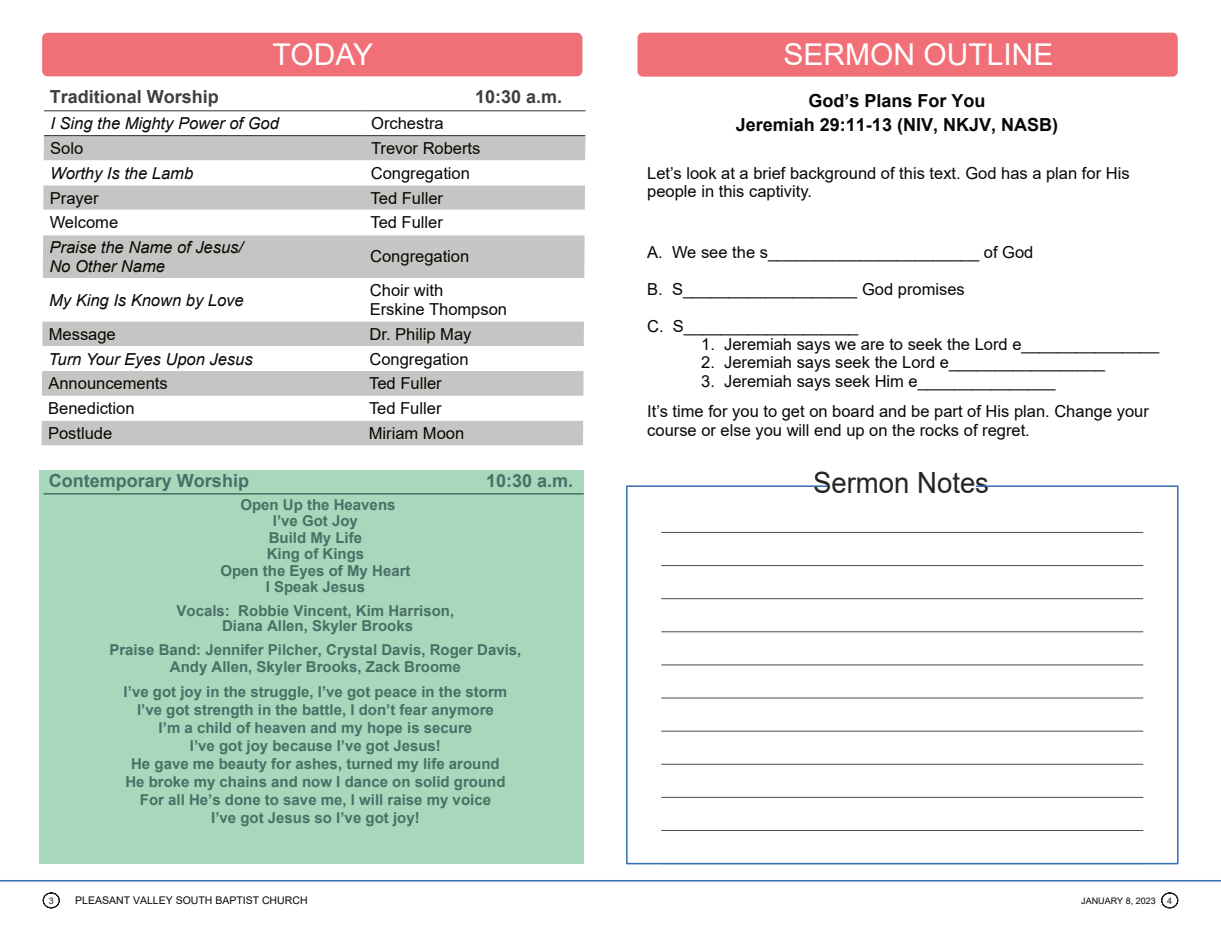
<style>
.page{position:relative;width:1221px;height:951px;background:#fff}
.page>*{position:absolute;margin:0;border:0;box-sizing:border-box;transform-origin:0 0}
.t1{font:30px "Arial";color:#fff}
.t2{font:29.25px "Arial";color:#262423;scale:.94 1}
.t3{font:700 18px/24px "Arial";color:#080704;text-align:center}
.t4{font:700 18px "Arial";color:#496f66}
.t5{font:700 18px "Arial";color:#423e3d}
.t6{font:16.5px/18.5px "Arial";color:#080704}
.t7{font:italic 16.5px/18.5px "Arial";color:#080704}
.t8{font:700 15px/18px "Arial";color:#496f66;text-align:center}
.t9{font:10.5px "Arial";color:#080704}
.t10{font:9px "Arial";color:#080704}
.t11{font:9px "Arial";color:#231f20}
</style>
<div class="page">
<svg style="left:42px;top:892px;width:18px;height:16px"></svg>
<svg style="left:1161px;top:892px;width:17px;height:16px"></svg>
<hr style="left:0;top:879px;width:1220px;height:2px;background:#376fb3">
<div style="left:43px;top:136px;width:542px;height:24px;background:#c3c6c2"></div>
<svg style="left:41px;top:160px;width:544px;height:286px"></svg>
<svg style="left:43px;top:211px;width:1px;height:23px"></svg>
<svg style="left:584px;top:211px;width:1px;height:24px"></svg>
<hr style="left:44px;top:110px;width:321px;height:1px;background:#302f2d">
<hr style="left:44px;top:135px;width:320px;height:1px;background:#302f2d">
<hr style="left:365px;top:110px;width:220px;height:1px;background:#31302f">
<hr style="left:364px;top:135px;width:221px;height:1px;background:#31302f">
<hr style="left:43px;top:210px;width:542px;height:1px;background:#fff">
<hr style="left:43px;top:234px;width:541px;height:1px;background:#fff">
<div style="left:39px;top:469px;width:544px;height:394px;background:#a8d8bc"></div>
<hr style="left:43px;top:493px;width:540px;height:1px;background:#496f66">
<div style="left:42px;top:33px;width:540px;height:43px;background:#f16f76;border-radius:5px"></div>
<svg style="left:626px;top:485px;width:348px;height:380px"></svg>
<svg style="left:974px;top:485px;width:205px;height:380px"></svg>
<div style="left:637px;top:33px;width:540px;height:44px;background:#f16f76;border-radius:5px"></div>
<h1 class="t1" style="left:272px;top:43px;width:102px">TODAY</h1>
<p class="t5" style="left:50px;top:90px;width:170px">Traditional Worship</p>
<p class="t5" style="left:475px;top:90px;width:89px">10:30 a.m.</p>
<p class="t7" style="left:50px;top:116px;width:230px">I Sing the Mighty Power of God</p>
<p class="t6" style="left:371px;top:116px;width:74px">Orchestra</p>
<p class="t6" style="left:50px;top:140px;width:35px">Solo</p>
<p class="t6" style="left:371px;top:140px;width:111px">Trevor Roberts</p>
<p class="t7" style="left:50px;top:165px;width:145px">Worthy Is the Lamb</p>
<p class="t6" style="left:371px;top:165px;width:101px">Congregation</p>
<p class="t6" style="left:50px;top:190px;width:50px">Prayer</p>
<p class="t6" style="left:370px;top:190px;width:74px">Ted Fuller</p>
<p class="t6" style="left:50px;top:215px;width:70px">Welcome</p>
<p class="t6" style="left:370px;top:215px;width:74px">Ted Fuller</p>
<p class="t7" style="left:49px;top:240px;width:195px">Praise the Name of Jesus/<br>No Other Name</p>
<p class="t6" style="left:370px;top:249px;width:101px">Congregation</p>
<p class="t7" style="left:49px;top:292px;width:196px">My King Is Known by Love</p>
<p class="t6" style="left:370px;top:283px;width:139px">Choir with<br>Erskine Thompson</p>
<p class="t6" style="left:49px;top:326px;width:69px">Message</p>
<p class="t6" style="left:369px;top:326px;width:103px">Dr. Philip May</p>
<p class="t7" style="left:49px;top:351px;width:205px">Turn Your Eyes Upon Jesus</p>
<p class="t6" style="left:369px;top:351px;width:101px">Congregation</p>
<p class="t6" style="left:48px;top:376px;width:121px">Announcements</p>
<p class="t6" style="left:369px;top:376px;width:74px">Ted Fuller</p>
<p class="t6" style="left:48px;top:400px;width:88px">Benediction</p>
<p class="t6" style="left:369px;top:400px;width:74px">Ted Fuller</p>
<p class="t6" style="left:48px;top:425px;width:66px">Postlude</p>
<p class="t6" style="left:369px;top:425px;width:97px">Miriam Moon</p>
<p class="t4" style="left:49px;top:473px;width:202px">Contemporary Worship</p>
<p class="t4" style="left:486px;top:473px;width:89px">10:30 a.m.</p>
<p class="t8" style="left:220px;top:497px;width:192px;line-height:16.5px">Open Up the Heavens<br>I’ve Got Joy<br>Build My Life<br>King of Kings<br>Open the Eyes of My Heart<br>I Speak Jesus</p>
<p class="t8" style="left:177px;top:604px;width:279px;line-height:15px">Vocals: Robbie Vincent, Kim Harrison,<br>Diana Allen, Skyler Brooks</p>
<p class="t8" style="left:109px;top:643px;width:413px;line-height:16.5px">Praise Band: Jennifer Pilcher, Crystal Davis, Roger Davis,<br>Andy Allen, Skyler Brooks, Zack Broome</p>
<p class="t8" style="left:124px;top:684px;width:385px">I’ve got joy in the struggle, I’ve got peace in the storm I’ve got strength in the battle, I don’t fear anymore<br>I’m a child of heaven and my hope is secure<br>I’ve got joy because I’ve got Jesus!<br>He gave me beauty for ashes, turned my life around He broke my chains and now I dance on solid ground For all He’s done to save me, I will raise my voice<br>I’ve got Jesus so I’ve got joy!</p>
<h1 class="t1" style="left:783px;top:43px;width:272px">SERMON OUTLINE</h1>
<p class="t3" style="left:735px;top:90px;width:324px">God’s Plans For You<br>Jeremiah 29:11-13 (NIV, NKJV, NASB)</p>
<p class="t6" style="left:647px;top:165px;width:484px">Let’s look at a brief background of this text. God has a plan for His people in this captivity.</p>
<p class="t6" style="left:647px;top:244px;width:387px">A. We see the s_______________________ of God</p>
<p class="t6" style="left:647px;top:281px;width:319px">B. S___________________ God promises</p>
<p class="t6" style="left:647px;top:318px;width:213px">C. S___________________</p>
<p class="t6" style="left:701px;top:336px;width:459px">1. Jeremiah says we are to seek the Lord e_______________</p>
<p class="t6" style="left:701px;top:355px;width:405px">2. Jeremiah says seek the Lord e_________________</p>
<p class="t6" style="left:647px;top:367px;width:503px;line-height:30.5px;text-indent:54px">3. Jeremiah says seek Him e_______________<br>It’s time for you to get on board and be part of His plan. Change your</p>
<p class="t6" style="left:647px;top:422px;width:384px">course or else you will end up on the rocks of regret.</p>
<h2 class="t2" style="left:813px;top:471px;width:189px">Sermon Notes</h2>
<p class="t11" style="left:49px;top:897px;width:7px">3</p>
<p class="t9" style="left:75px;top:896px;width:234px">PLEASANT VALLEY SOUTH BAPTIST CHURCH</p>
<p class="t10" style="left:1081px;top:897px;width:76px">JANUARY 8, 2023</p>
<p class="t11" style="left:1167px;top:897px;width:7px">4</p>
</div>
